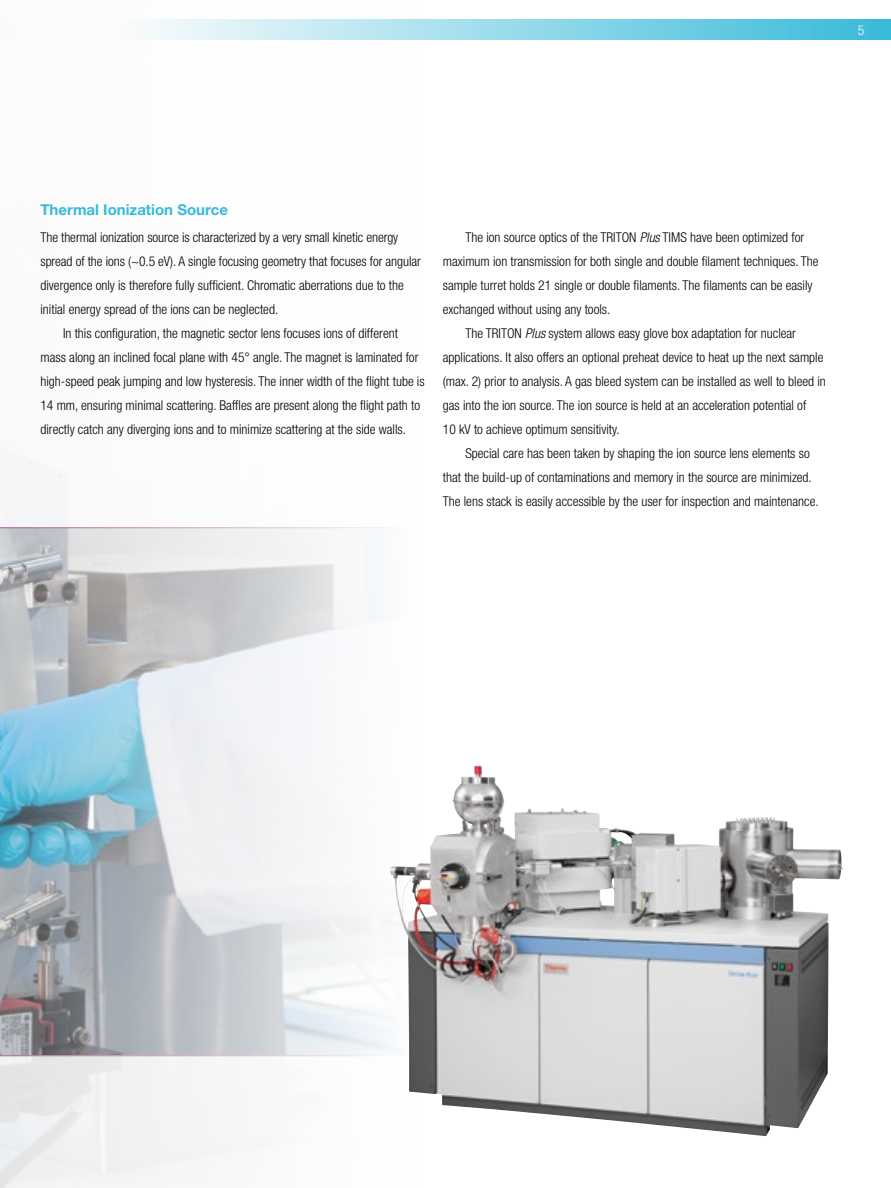
<style>
.page{position:relative;width:891px;height:1188px;background:#fff}
.page>*{position:absolute;margin:0;border:0;box-sizing:border-box;transform-origin:0 0}
.t1{font:700 15px "Helvetica Neue LT Std";color:#38bad9}
.t2{font:300 condensed 13.5px "Helvetica Neue LT Std";color:#000}
.t3{font:300 condensed 13.5px "Helvetica Neue LT Std";color:#fff}
.s1{font-style:italic}
</style>
<div class="page">
<svg style="left:0;top:19px;width:443px;height:1169px"></svg>
<div style="left:0;top:20px;width:891px;height:20px;background:linear-gradient(to right,#fff,#3cbcda)"></div>
<img style="left:390px;top:766px;width:453px;height:370px">
<p class="t3" style="left:858px;top:22px;width:8px">5</p>
<p class="t1" style="left:40px;top:201px;width:189px">Thermal Ionization Source</p>
<p class="t2" style="left:40px;top:230px;width:359px">The thermal ionization source is characterized by a very small kinetic energy</p>
<p class="t2" style="left:40px;top:254px;width:382px">spread of the ions (~0.5 eV). A single focusing geometry that focuses for angular</p>
<p class="t2" style="left:40px;top:278px;width:365px">divergence only is therefore fully sufficient. Chromatic aberrations due to the</p>
<p class="t2" style="left:40px;top:302px;width:239px">initial energy spread of the ions can be neglected.</p>
<p class="t2" style="left:63px;top:326px;width:336px">In this configuration, the magnetic sector lens focuses ions of different</p>
<p class="t2" style="left:40px;top:350px;width:379px">mass along an inclined focal plane with 45° angle. The magnet is laminated for</p>
<p class="t2" style="left:40px;top:374px;width:386px">high-speed peak jumping and low hysteresis. The inner width of the flight tube is</p>
<p class="t2" style="left:40px;top:398px;width:381px">14 mm, ensuring minimal scattering. Baffles are present along the flight path to</p>
<p class="t2" style="left:40px;top:422px;width:367px">directly catch any diverging ions and to minimize scattering at the side walls.</p>
<p class="t2" style="left:465px;top:230px;width:340px">The ion source optics of the TRITON <span class="s1">Plus</span> TIMS have been optimized for</p>
<p class="t2" style="left:443px;top:254px;width:377px">maximum ion transmission for both single and double filament techniques. The</p>
<p class="t2" style="left:443px;top:278px;width:371px">sample turret holds 21 single or double filaments. The filaments can be easily</p>
<p class="t2" style="left:443px;top:302px;width:169px">exchanged without using any tools.</p>
<p class="t2" style="left:465px;top:326px;width:332px">The TRITON <span class="s1">Plus</span> system allows easy glove box adaptation for nuclear</p>
<p class="t2" style="left:443px;top:350px;width:382px">applications. It also offers an optional preheat device to heat up the next sample</p>
<p class="t2" style="left:443px;top:374px;width:385px">(max. 2) prior to analysis. A gas bleed system can be installed as well to bleed in</p>
<p class="t2" style="left:443px;top:398px;width:365px">gas into the ion source. The ion source is held at an acceleration potential of</p>
<p class="t2" style="left:443px;top:422px;width:178px">10 kV to achieve optimum sensitivity.</p>
<p class="t2" style="left:465px;top:446px;width:346px">Special care has been taken by shaping the ion source lens elements so</p>
<p class="t2" style="left:443px;top:470px;width:370px">that the build-up of contaminations and memory in the source are minimized.</p>
<p class="t2" style="left:443px;top:494px;width:377px">The lens stack is easily accessible by the user for inspection and maintenance.</p>
</div>
